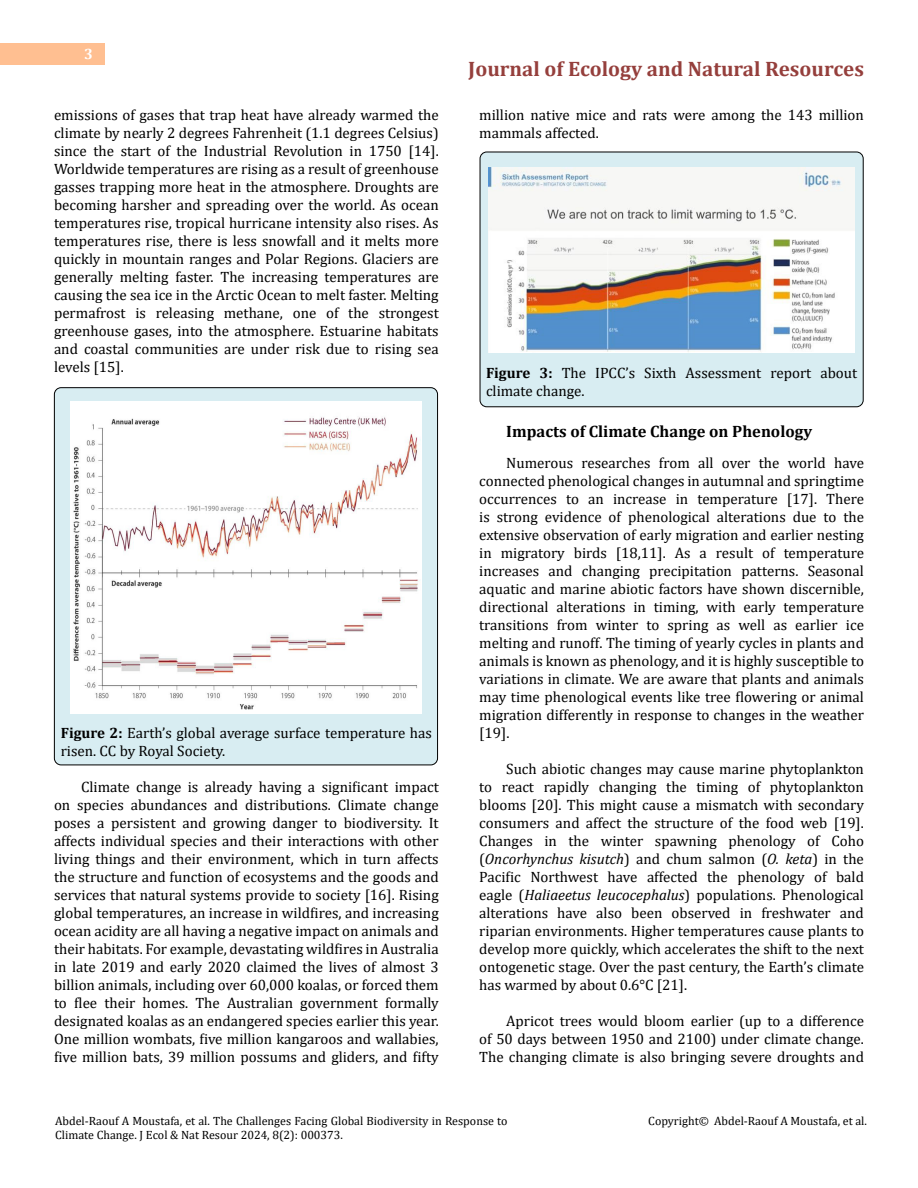
<style>
.page{position:relative;width:918px;height:1188px;background:#fff}
.page>*{position:absolute;margin:0;border:0;box-sizing:border-box;transform-origin:0 0}
.t1{font:700 21px "Cambria";color:#953f3c}
.t2{font:700 16.5px "Cambria";color:#000}
.t3{font:15px/18px "Cambria";color:#000;text-align:justify}
.t4{font:700 15px "Cambria";color:#fff}
.t5{font:12px/14.4px "Cambria";color:#000}
.s1{font-weight:700}
.s2{font-style:italic}
</style>
<div class="page">
<div style="left:0;top:43px;width:105px;height:21px;background:#ffbf91"></div>
<div style="left:480px;top:152px;width:383px;height:255px;background:#d8edf2;border-radius:7px"></div>
<div style="left:480px;top:152px;width:384px;height:255px;border:1px solid #000;border-radius:7px"></div>
<div style="left:54px;top:388px;width:384px;height:377px;background:#d8edf2;border-radius:7px"></div>
<div style="left:54px;top:387px;width:384px;height:378px;border:1px solid #000;border-radius:7px"></div>
<img style="left:71px;top:402px;width:351px;height:311px">
<img style="left:489px;top:168px;width:365px;height:185px">
<p class="t4" style="left:84px;top:44px;width:10px">3</p>
<p class="t3" style="left:54px;top:105px;width:386px">emissions of gases that trap heat have already warmed the climate by nearly 2 degrees Fahrenheit (1.1 degrees Celsius) since the start of the Industrial Revolution in 1750 [14].<br>Worldwide temperatures are rising as a result of greenhouse gasses trapping more heat in the atmosphere. Droughts are becoming harsher and spreading over the world. As ocean temperatures rise, tropical hurricane intensity also rises. As temperatures rise, there is less snowfall and it melts more quickly in mountain ranges and Polar Regions. Glaciers are generally melting faster. The increasing temperatures are causing the sea ice in the Arctic Ocean to melt faster. Melting permafrost is releasing methane, one of the strongest greenhouse gases, into the atmosphere. Estuarine habitats and coastal communities are under risk due to rising sea levels [15].</p>
<p class="t3" style="left:61px;top:724px;width:373px"><span class="s1">Figure 2:</span> Earth’s global average surface temperature has risen. CC by Royal Society.</p>
<p class="t3" style="left:54px;top:778px;width:386px;text-indent:27px">Climate change is already having a significant impact on species abundances and distributions. Climate change poses a persistent and growing danger to biodiversity. It affects individual species and their interactions with other living things and their environment, which in turn affects the structure and function of ecosystems and the goods and services that natural systems provide to society [16]. Rising global temperatures, an increase in wildfires, and increasing ocean acidity are all having a negative impact on animals and their habitats. For example, devastating wildfires in Australia in late 2019 and early 2020 claimed the lives of almost 3 billion animals, including over 60,000 koalas, or forced them to flee their homes. The Australian government formally designated koalas as an endangered species earlier this year.<br>One million wombats, five million kangaroos and wallabies, five million bats, 39 million possums and gliders, and fifty</p>
<h1 class="t1" style="left:468px;top:54px;width:397px">Journal of Ecology and Natural Resources</h1>
<p class="t3" style="left:479px;top:105px;width:386px">million native mice and rats were among the 143 million mammals affected.</p>
<p class="t3" style="left:486px;top:364px;width:373px"><span class="s1">Figure 3:</span> The IPCC’s Sixth Assessment report about climate change.</p>
<p class="t2" style="left:506px;top:420px;width:307px">Impacts of Climate Change on Phenology</p>
<p class="t3" style="left:479px;top:454px;width:386px;text-indent:27px">Numerous researches from all over the world have connected phenological changes in autumnal and springtime occurrences to an increase in temperature [17]. There is strong evidence of phenological alterations due to the extensive observation of early migration and earlier nesting in migratory birds [18,11]. As a result of temperature increases and changing precipitation patterns. Seasonal aquatic and marine abiotic factors have shown discernible, directional alterations in timing, with early temperature transitions from winter to spring as well as earlier ice melting and runoff. The timing of yearly cycles in plants and animals is known as phenology, and it is highly susceptible to variations in climate. We are aware that plants and animals may time phenological events like tree flowering or animal migration differently in response to changes in the weather [19].</p>
<p class="t3" style="left:479px;top:760px;width:386px;text-indent:27px">Such abiotic changes may cause marine phytoplankton to react rapidly changing the timing of phytoplankton blooms [20]. This might cause a mismatch with secondary consumers and affect the structure of the food web [19].<br>Changes in the winter spawning phenology of Coho (<span class="s2">Oncorhynchus kisutch</span>) and chum salmon (<span class="s2">O. keta</span>) in the Pacific Northwest have affected the phenology of bald eagle (<span class="s2">Haliaeetus leucocephalus</span>) populations. Phenological alterations have also been observed in freshwater and riparian environments. Higher temperatures cause plants to develop more quickly, which accelerates the shift to the next ontogenetic stage. Over the past century, the Earth’s climate has warmed by about 0.6°C [21].</p>
<p class="t3" style="left:479px;top:1012px;width:386px;text-indent:27px">Apricot trees would bloom earlier (up to a difference of 50 days between 1950 and 2100) under climate change.<br>The changing climate is also bringing severe droughts and</p>
<p class="t5" style="left:55px;top:1114px;width:454px">Abdel-Raouf A Moustafa, et al. The Challenges Facing Global Biodiversity in Response to<br>Climate Change. J Ecol &amp; Nat Resour 2024, 8(2): 000373.</p>
<p class="t5" style="left:648px;top:1114px;width:220px">Copyright© Abdel-Raouf A Moustafa, et al.</p>
</div>
